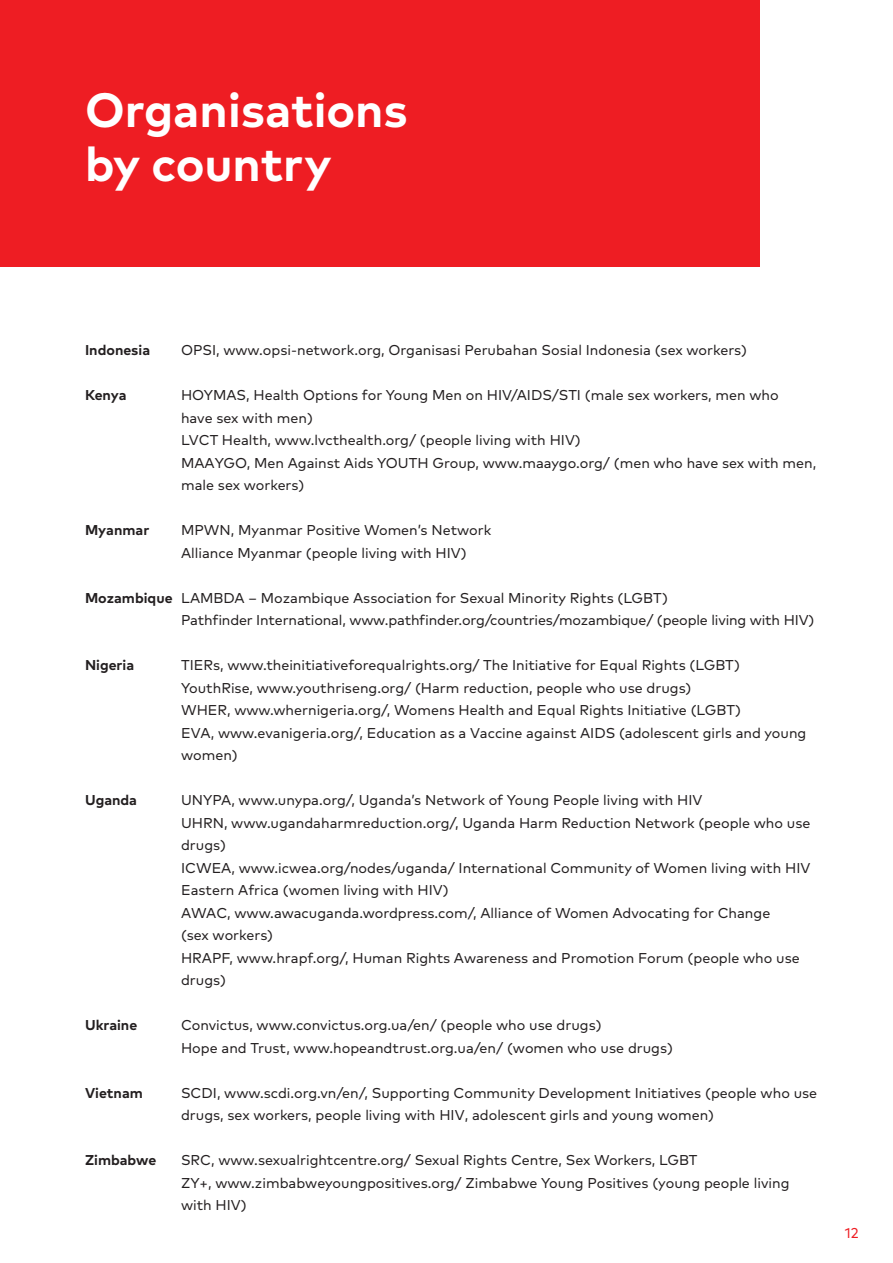
<style>
.page{position:relative;width:893px;height:1263px;background:#fff}
.page>*{position:absolute;margin:0;border:0;box-sizing:border-box;transform-origin:0 0}
.Kop{font:700 48px/54px "FF Mark Pro AF";color:#fff}
.Body{font:14.25px/22.5px "FF Mark Pro AF";color:#231f20}
.Body-2{font:700 14.25px "FF Mark Pro AF";color:#231f20}
.t1{font:14.25px "FF Mark Pro AF";color:#ee1d23}
.s1{font-weight:700}
</style>
<div class="page">
<div style="left:0;top:0;width:760px;height:266px;background:#ee1d23"></div>
<p class="Kop" style="left:85px;top:79px;width:324px">Organisations by country</p>
<p class="Body-2" style="left:85px;top:339px;width:67px">Indonesia</p>
<p class="Body" style="left:181px;top:338px;width:567px">OPSI, www.opsi-network.org, Organisasi Perubahan Sosial Indonesia (sex workers)</p>
<p class="Body-2" style="left:85px;top:384px;width:43px">Kenya</p>
<p class="Body" style="left:181px;top:383px;width:637px">HOYMAS, Health Options for Young Men on HIV/AIDS/STI (male sex workers, men who<br>have sex with men)<br>LVCT Health, www.lvcthealth.org/ (people living with HIV)<br>MAAYGO, Men Against Aids YOUTH Group, www.maaygo.org/ (men who have sex with men, male sex workers)</p>
<p class="Body-2" style="left:85px;top:519px;width:66px">Myanmar</p>
<p class="Body" style="left:181px;top:518px;width:312px">MPWN, Myanmar Positive Women’s Network<br>Alliance Myanmar (people living with HIV)</p>
<p class="Body" style="left:181px;top:585px;width:635px;text-indent:-96px"><span class="s1">Mozambique</span> LAMBDA – Mozambique Association for Sexual Minority Rights (LGBT)<br>Pathfinder International, www.pathfinder.org/countries/mozambique/ (people living with HIV)</p>
<p class="Body-2" style="left:85px;top:654px;width:51px">Nigeria</p>
<p class="Body" style="left:181px;top:653px;width:627px">TIERs, www.theinitiativeforequalrights.org/ The Initiative for Equal Rights (LGBT)<br>YouthRise, www.youthriseng.org/ (Harm reduction, people who use drugs)<br>WHER, www.whernigeria.org/, Womens Health and Equal Rights Initiative (LGBT)<br>EVA, www.evanigeria.org/, Education as a Vaccine against AIDS (adolescent girls and young women)</p>
<p class="Body-2" style="left:85px;top:789px;width:54px">Uganda</p>
<p class="Body" style="left:181px;top:788px;width:631px">UNYPA, www.unypa.org/, Uganda’s Network of Young People living with HIV<br>UHRN, www.ugandaharmreduction.org/, Uganda Harm Reduction Network (people who use drugs)<br>ICWEA, www.icwea.org/nodes/uganda/ International Community of Women living with HIV Eastern Africa (women living with HIV)<br>AWAC, www.awacuganda.wordpress.com/, Alliance of Women Advocating for Change<br>(sex workers)<br>HRAPF, www.hrapf.org/, Human Rights Awareness and Promotion Forum (people who use drugs)</p>
<p class="Body-2" style="left:85px;top:1014px;width:54px">Ukraine</p>
<p class="Body" style="left:181px;top:1013px;width:493px">Convictus, www.convictus.org.ua/en/ (people who use drugs)<br>Hope and Trust, www.hopeandtrust.org.ua/en/ (women who use drugs)</p>
<p class="Body-2" style="left:85px;top:1082px;width:59px">Vietnam</p>
<p class="Body" style="left:181px;top:1080px;width:638px">SCDI, www.scdi.org.vn/en/, Supporting Community Development Initiatives (people who use drugs, sex workers, people living with HIV, adolescent girls and young women)</p>
<p class="Body-2" style="left:85px;top:1149px;width:73px">Zimbabwe</p>
<p class="Body" style="left:181px;top:1148px;width:610px">SRC, www.sexualrightcentre.org/ Sexual Rights Centre, Sex Workers, LGBT<br>ZY+, www.zimbabweyoungpositives.org/ Zimbabwe Young Positives (young people living with HIV)</p>
<p class="t1" style="left:845px;top:1222px;width:15px">12</p>
</div>
